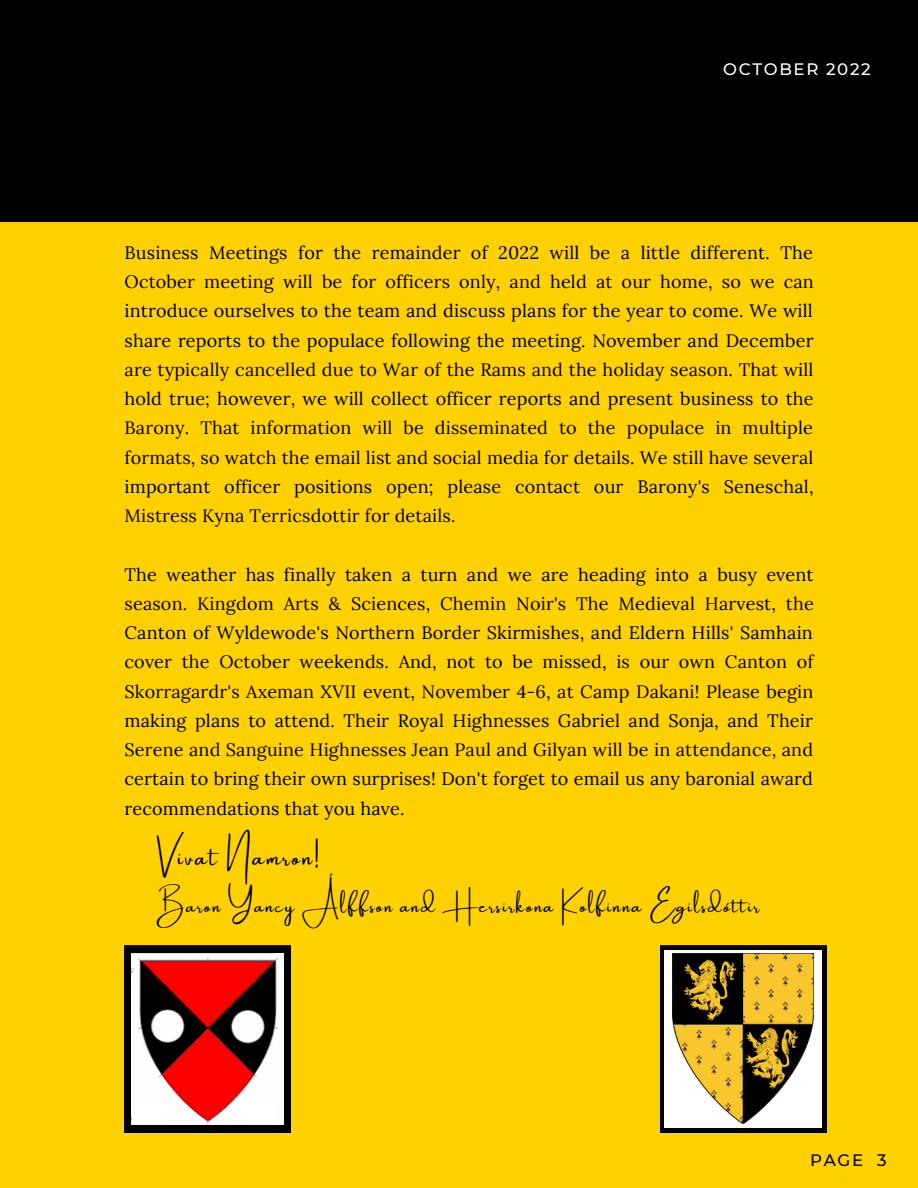
<style>
.page{position:relative;width:918px;height:1188px;background:#ffd100}
.page>*{position:absolute;margin:0;border:0;box-sizing:border-box;transform-origin:0 0}
.t1{font:22.5px "Amsterdam One";letter-spacing:.095em;color:#000}
.t2{font:18px/29.2px "Lora";letter-spacing:.01em;color:#000;text-align:justify}
.t3{font:18px "Amsterdam One";letter-spacing:.1em;color:#000}
.t4{font:500 16.5px "Montserrat";letter-spacing:.1em;color:#fff}
.t5{font:500 16.5px "Montserrat";color:#000}
</style>
<div class="page">
<div style="left:0;top:0;width:918px;height:222px;background:#000"></div>
<div style="left:660px;top:945px;width:167px;height:187px;background:#000"></div>
<div style="left:665px;top:950px;width:157px;height:177px;background:#fff"></div>
<img style="left:672px;top:953px;width:142px;height:170px">
<div style="left:125px;top:945px;width:166px;height:187px;background:#000"></div>
<img style="left:132px;top:953px;width:152px;height:171px">
<div style="left:240px;top:1103px;width:35px;height:20px;background:#fff"></div>
<div style="left:133px;top:1103px;width:32px;height:20px;background:#fff"></div>
<p class="t4" style="left:723px;top:59px;width:149px">OCTOBER 2022</p>
<p class="t2" style="left:125px;top:238px;width:691px">Business Meetings for the remainder of 2022 will be a little different. The October meeting will be for officers only, and held at our home, so we can introduce ourselves to the team and discuss plans for the year to come. We will share reports to the populace following the meeting. November and December are typically cancelled due to War of the Rams and the holiday season. That will hold true; however, we will collect officer reports and present business to the Barony. That information will be disseminated to the populace in multiple formats, so watch the email list and social media for details. We still have several important officer positions open; please contact our Barony's Seneschal, Mistress Kyna Terricsdottir for details.</p>
<p class="t2" style="left:125px;top:559px;width:691px">The weather has finally taken a turn and we are heading into a busy event season. Kingdom Arts &amp; Sciences, Chemin Noir's The Medieval Harvest, the Canton of Wyldewode's Northern Border Skirmishes, and Eldern Hills' Samhain cover the October weekends. And, not to be missed, is our own Canton of Skorragardr's Axeman XVII event, November 4-6, at Camp Dakani! Please begin making plans to attend. Their Royal Highnesses Gabriel and Sonja, and Their Serene and Sanguine Highnesses Jean Paul and Gilyan will be in attendance, and certain to bring their own surprises! Don't forget to email us any baronial award recommendations that you have.</p>
<p class="t1" style="left:157px;top:845px;width:164px">Vivat Namron!</p>
<p class="t3" style="left:157px;top:896px;width:605px">Baron Yancy Álffson and Hersirkona Kolfinna Egilsdóttir</p>
<p class="t5" style="left:810px;top:1150px;width:78px">PAGE 3</p>
</div>
